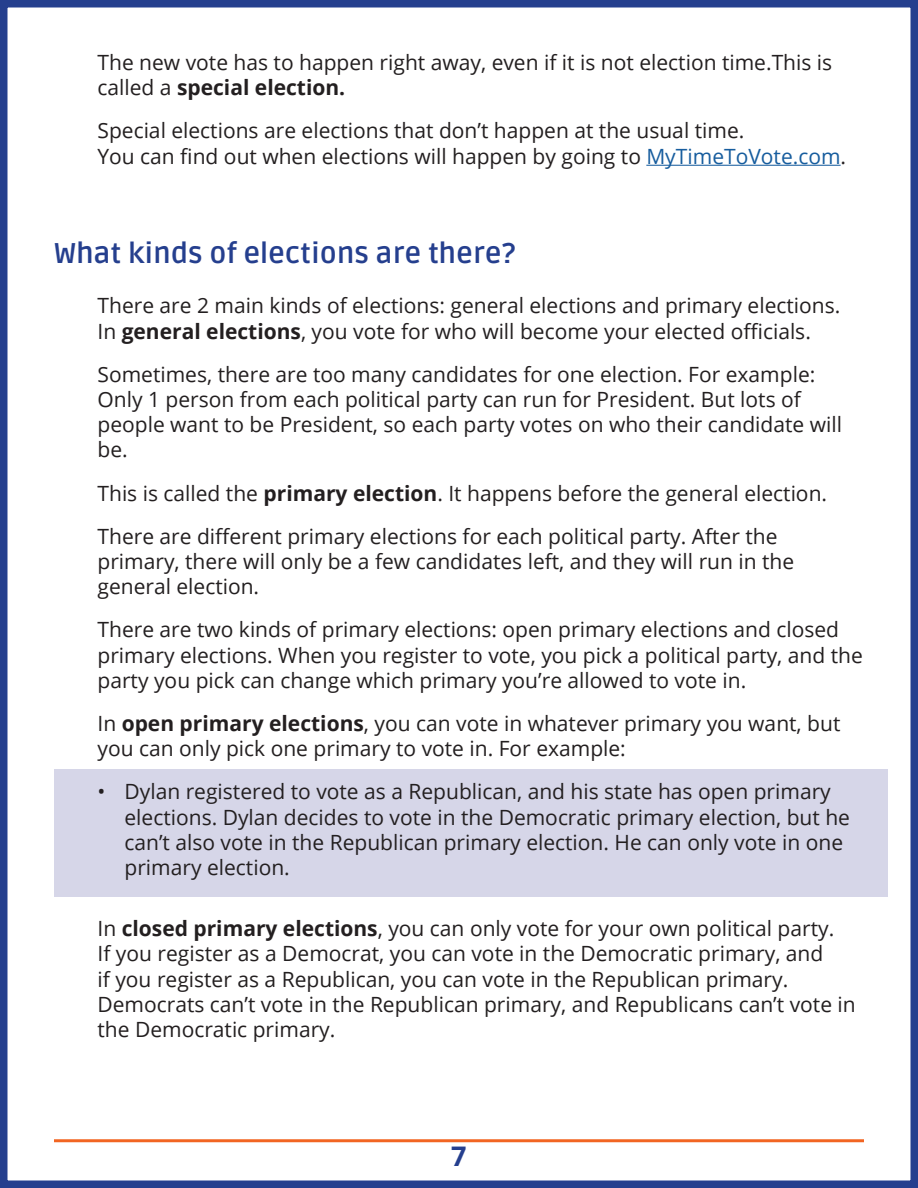
<style>
.page{position:relative;width:918px;height:1188px;background:#fff}
.page>*{position:absolute;margin:0;border:0;box-sizing:border-box;transform-origin:0 0}
.subhead{font:700 28.5px "Ruda";color:#253f8e}
.t1{font:700 27px "Open Sans";color:#253f8e}
.bullet_point{font:21px/25.2px "Open Sans";color:#231f20}
.s1{font-weight:700}
.s2{color:#175d9e}
</style>
<div class="page">
<div style="left:0;top:0;width:918px;height:1188px;border:8px solid #253f8e"></div>
<hr style="left:54px;top:1139px;width:810px;height:3px;background:#f26522">
<div style="left:54px;top:769px;width:833px;height:127px;background:#d6d6e8"></div>
<hr style="left:646px;top:165px;width:195px;height:1px;background:#175d9e">
<p class="bullet_point" style="left:98px;top:49px;width:736px">The new vote has to happen right away, even if it is not election time.This is called a <span class="s1">special election.</span></p>
<p class="bullet_point" style="left:98px;top:118px;width:648px">Special elections are elections that don’t happen at the usual time.</p>
<p class="bullet_point" style="left:98px;top:143px;width:750px">You can find out when elections will happen by going to <span class="s2">MyTimeToVote.com</span>.</p>
<p class="subhead" style="left:54px;top:237px;width:463px">What kinds of elections are there?</p>
<p class="bullet_point" style="left:98px;top:293px;width:744px">There are 2 main kinds of elections: general elections and primary elections.<br>In <span class="s1">general elections</span>, you vote for who will become your elected officials.</p>
<p class="bullet_point" style="left:98px;top:361px;width:746px">Sometimes, there are too many candidates for one election. For example:<br>Only 1 person from each political party can run for President. But lots of people want to be President, so each party votes on who their candidate will be.</p>
<p class="bullet_point" style="left:98px;top:480px;width:731px">This is called the <span class="s1">primary election</span>. It happens before the general election.</p>
<p class="bullet_point" style="left:98px;top:523px;width:698px">There are different primary elections for each political party. After the primary, there will only be a few candidates left, and they will run in the general election.</p>
<p class="bullet_point" style="left:98px;top:617px;width:767px">There are two kinds of primary elections: open primary elections and closed primary elections. When you register to vote, you pick a political party, and the party you pick can change which primary you’re allowed to vote in.</p>
<p class="bullet_point" style="left:98px;top:710px;width:744px">In <span class="s1">open primary elections</span>, you can vote in whatever primary you want, but you can only pick one primary to vote in. For example:</p>
<p class="bullet_point" style="left:124px;top:779px;width:727px;text-indent:-27px">• Dylan registered to vote as a Republican, and his state has open primary elections. Dylan decides to vote in the Democratic primary election, but he can’t also vote in the Republican primary election. He can only vote in one primary election.</p>
<p class="bullet_point" style="left:98px;top:915px;width:760px">In <span class="s1">closed primary elections</span>, you can only vote for your own political party.<br>If you register as a Democrat, you can vote in the Democratic primary, and<br>if you register as a Republican, you can vote in the Republican primary.<br>Democrats can’t vote in the Republican primary, and Republicans can’t vote in the Democratic primary.</p>
<p class="t1" style="left:451px;top:1137px;width:17px">7</p>
</div>
